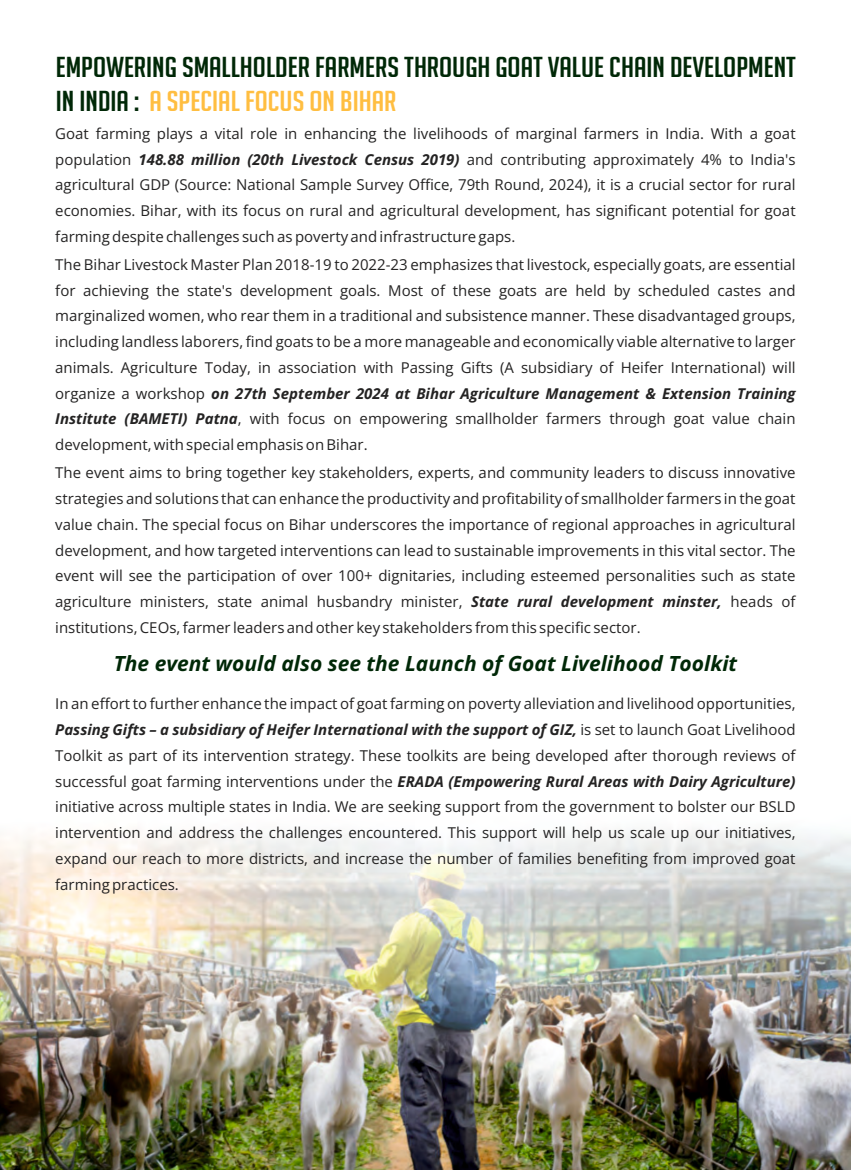
<style>
.page{position:relative;width:851px;height:1170px;background:#fff}
.page>*{position:absolute;margin:0;border:0;box-sizing:border-box;transform-origin:0 0}
.t1{font:28.05px/33.3px "Big Noodle Titling";color:#002807;scale:1.15 1}
.t2{font:italic 700 21px "Open Sans";color:#002807}
.t3{font:15px/25.8px "Open Sans";color:#242323;text-align:justify}
.s1{color:#ffbe41}
.s2{font-weight:700;font-style:italic}
</style>
<div class="page">
<img style="left:0;top:830px;width:850px;height:339px">
<h1 class="t1" style="left:56px;top:53px;width:645px">EMPOWERING SMALLHOLDER FARMERS THROUGH GOAT VALUE CHAIN DEVELOPMENT<br>IN INDIA : <span class="s1">A SPECIAL FOCUS ON BIHAR</span></h1>
<p class="t3" style="left:55px;top:120px;width:741px">Goat farming plays a vital role in enhancing the livelihoods of marginal farmers in India. With a goat population <span class="s2">148.88 million (20th Livestock Census 2019)</span> and contributing approximately 4% to India's agricultural GDP (Source: National Sample Survey Office, 79th Round, 2024), it is a crucial sector for rural economies. Bihar, with its focus on rural and agricultural development, has significant potential for goat farming despite challenges such as poverty and infrastructure gaps.</p>
<p class="t3" style="left:55px;top:251px;width:741px">The Bihar Livestock Master Plan 2018-19 to 2022-23 emphasizes that livestock, especially goats, are essential for achieving the state's development goals. Most of these goats are held by scheduled castes and marginalized women, who rear them in a traditional and subsistence manner. These disadvantaged groups, including landless laborers, find goats to be a more manageable and economically viable alternative to larger animals. Agriculture Today, in association with Passing Gifts (A subsidiary of Heifer International) will organize a workshop <span class="s2">on 27th September 2024 at Bihar Agriculture Management &amp; Extension Training Institute (BAMETI) Patna</span>, with focus on empowering smallholder farmers through goat value chain development, with special emphasis on Bihar.</p>
<p class="t3" style="left:55px;top:459px;width:741px">The event aims to bring together key stakeholders, experts, and community leaders to discuss innovative strategies and solutions that can enhance the productivity and profitability of smallholder farmers in the goat value chain. The special focus on Bihar underscores the importance of regional approaches in agricultural development, and how targeted interventions can lead to sustainable improvements in this vital sector. The event will see the participation of over 100+ dignitaries, including esteemed personalities such as state agriculture ministers, state animal husbandry minister, <span class="s2">State rural development minster,</span> heads of institutions, CEOs, farmer leaders and other key stakeholders from this specific sector.</p>
<h2 class="t2" style="left:114px;top:648px;width:625px">The event would also see the Launch of Goat Livelihood Toolkit</h2>
<p class="t3" style="left:55px;top:689px;width:741px">In an effort to further enhance the impact of goat farming on poverty alleviation and livelihood opportunities, <span class="s2">Passing Gifts – a subsidiary of Heifer International with the support of GIZ,</span> is set to launch Goat Livelihood Toolkit as part of its intervention strategy. These toolkits are being developed after thorough reviews of successful goat farming interventions under the <span class="s2">ERADA (Empowering Rural Areas with Dairy Agriculture) </span>initiative across multiple states in India. We are seeking support from the government to bolster our BSLD intervention and address the challenges encountered. This support will help us scale up our initiatives, expand our reach to more districts, and increase the number of families benefiting from improved goat farming practices.</p>
</div>
